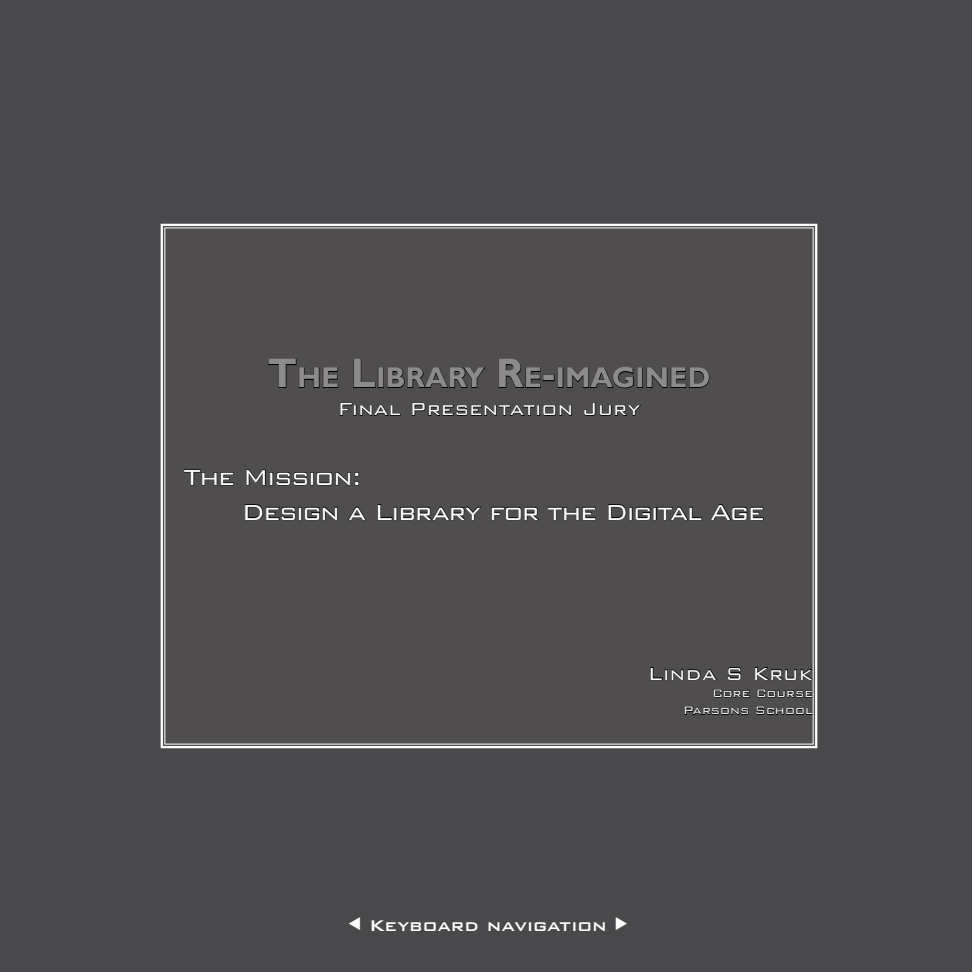
<style>
.page{position:relative;width:972px;height:972px;background:#49494b}
.page>*{position:absolute;margin:0;border:0;box-sizing:border-box;transform-origin:0 0}
.t1{font:300 28.95px/34.8px "Bank Gothic BT";letter-spacing:-.05em;color:#fffffe}
.t2{font:700 28.72px "Gill Sans";color:#8d8b8a}
.t3{font:300 23.17px "Bank Gothic BT";color:#fffffe}
.t4{font:500 20.62px "Bank Gothic BT";color:#fff}
.t5{font:300 14.48px/17.4px "Bank Gothic BT";color:#fffffe;text-align:right}
.s1{font-size:41.03px}
</style>
<div class="page">
<svg style="left:160px;top:223px;width:658px;height:526px"></svg>
<p class="t2" style="left:268px;top:360px;width:444px"><span class="s1">T</span>HE <span class="s1">L</span>IBRARY <span class="s1">R</span>E<span class="s1">-</span>IMAGINED</p>
<p class="t3" style="left:337px;top:397px;width:305px">Final Presentation Jury</p>
<p class="t1" style="left:242px;top:459px;width:524px;text-indent:-58px">The Mission:<br>Design a Library for the Digital Age</p>
<p class="t3" style="left:648px;top:661px;width:166px">Linda S Kruk</p>
<p class="t5" style="left:683px;top:684px;width:131px">Core Course<br>Parsons School</p>
<p class="t4" style="left:369px;top:915px;width:239px">Keyboard navigation</p>
</div>
